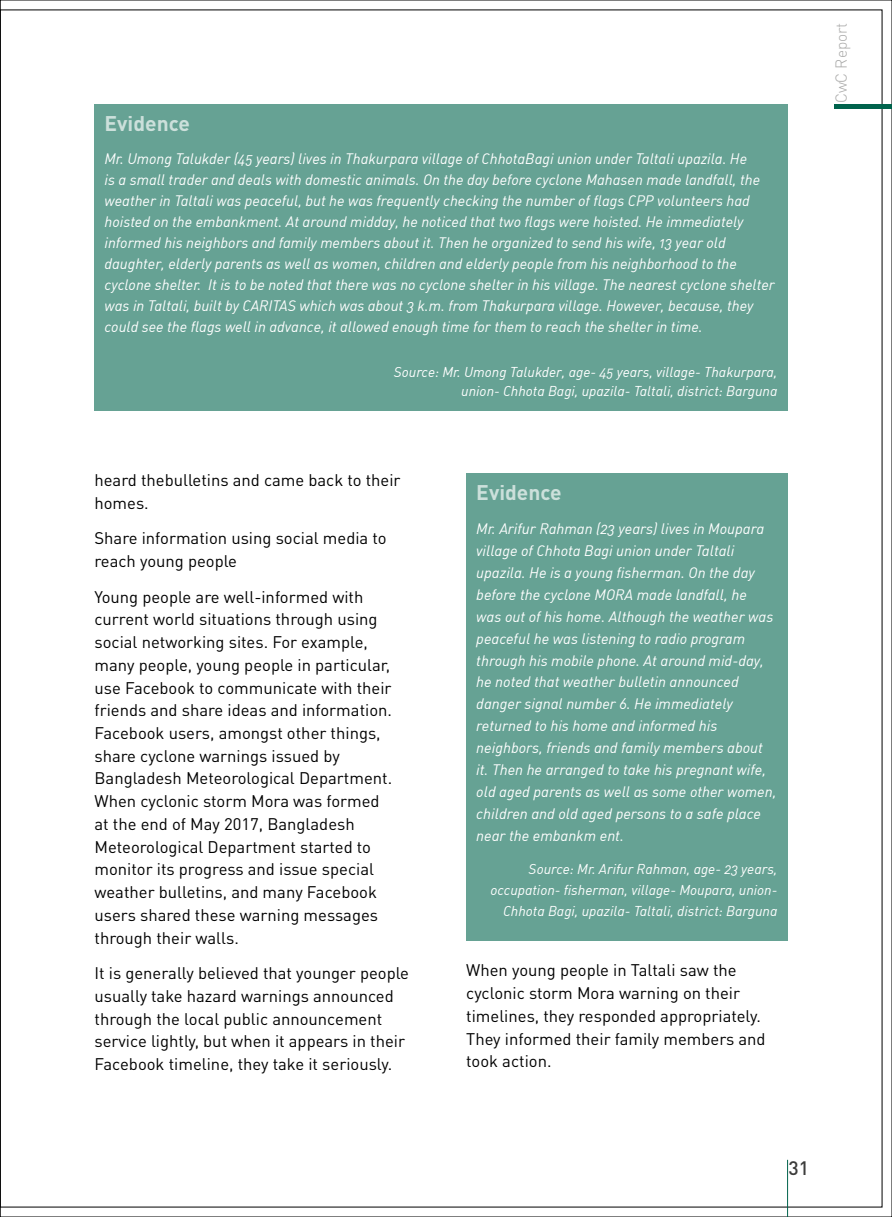
<style>
.page{position:relative;width:892px;height:1217px;background:#fff}
.page>*{position:absolute;margin:0;border:0;box-sizing:border-box;transform-origin:0 0}
.t1{font:700 21px "DIN Pro";color:#cce0db}
.t2{font:500 19.25px "DIN Pro";color:#3c3c3b}
.t3{font:16.62px/22.8px "DIN Pro";color:#000}
.t4{font:300 15.75px "DIN Pro";color:#a8a8a7}
.t5{font:14.88px/21.9px "DIN Regular Italic Alt";color:#fff}
.t6{font:14px/21px "DIN Regular Italic Alt";color:#fff;text-align:right}
</style>
<div class="page">
<hr style="left:787px;top:1160px;width:1px;height:57px;background:#00634c">
<div style="left:835px;top:104px;width:57px;height:5px;background:#00634c"></div>
<div style="left:94px;top:104px;width:693px;height:307px;background:#66a294"></div>
<div style="left:466px;top:474px;width:321px;height:467px;background:#66a294"></div>
<h1 class="t1" style="left:105px;top:109px;width:87px">Evidence</h1>
<p class="t5" style="left:105px;top:148px;width:672px;line-height:21px">Mr. Umong Talukder (45 years) lives in Thakurpara village of ChhotaBagi union under Taltali upazila. He<br>is a small trader and deals with domestic animals. On the day before cyclone Mahasen made landfall, the weather in Taltali was peaceful, but he was frequently checking the number of flags CPP volunteers had hoisted on the embankment. At around midday, he noticed that two flags were hoisted. He immediately informed his neighbors and family members about it. Then he organized to send his wife, 13 year old daughter, elderly parents as well as women, children and elderly people from his neighborhood to the cyclone shelter. It is to be noted that there was no cyclone shelter in his village. The nearest cyclone shelter was in Taltali, built by CARITAS which was about 3 k.m. from Thakurpara village. However, because, they could see the flags well in advance, it allowed enough time for them to reach the shelter in time.</p>
<p class="t6" style="left:394px;top:362px;width:385px;line-height:19.2px">Source: Mr. Umong Talukder, age- 45 years, village- Thakurpara, union- Chhota Bagi, upazila- Taltali, district: Barguna</p>
<p class="t3" style="left:94px;top:468px;width:308px">heard thebulletins and came back to their homes.</p>
<p class="t3" style="left:94px;top:526px;width:294px">Share information using social media to reach young people</p>
<p class="t3" style="left:94px;top:584px;width:299px">Young people are well-informed with current world situations through using social networking sites. For example, many people, young people in particular, use Facebook to communicate with their friends and share ideas and information.<br>Facebook users, amongst other things, share cyclone warnings issued by Bangladesh Meteorological Department.<br>When cyclonic storm Mora was formed at the end of May 2017, Bangladesh Meteorological Department started to monitor its progress and issue special weather bulletins, and many Facebook users shared these warning messages through their walls.</p>
<p class="t3" style="left:94px;top:961px;width:316px">It is generally believed that younger people usually take hazard warnings announced through the local public announcement service lightly, but when it appears in their Facebook timeline, they take it seriously.</p>
<h1 class="t1" style="left:476px;top:478px;width:87px">Evidence</h1>
<p class="t5" style="left:476px;top:518px;width:302px">Mr. Arifur Rahman (23 years) lives in Moupara village of Chhota Bagi union under Taltali upazila. He is a young fisherman. On the day before the cyclone MORA made landfall, he<br>was out of his home. Although the weather was peaceful he was listening to radio program through his mobile phone. At around mid-day, he noted that weather bulletin announced danger signal number 6. He immediately returned to his home and informed his neighbors, friends and family members about it. Then he arranged to take his pregnant wife, old aged parents as well as some other women, children and old aged persons to a safe place near the embankm ent.</p>
<p class="t6" style="left:490px;top:858px;width:289px">Source: Mr. Arifur Rahman, age- 23 years, occupation- fisherman, village- Moupara, union-<br>Chhota Bagi, upazila- Taltali, district: Barguna</p>
<p class="t3" style="left:466px;top:958px;width:301px">When young people in Taltali saw the cyclonic storm Mora warning on their timelines, they responded appropriately.<br>They informed their family members and took action.</p>
<p class="t4" style="left:830px;top:103px;width:82px;rotate:-90deg">CwC Report</p>
<p class="t2" style="left:788px;top:1154px;width:22px">31</p>
</div>
